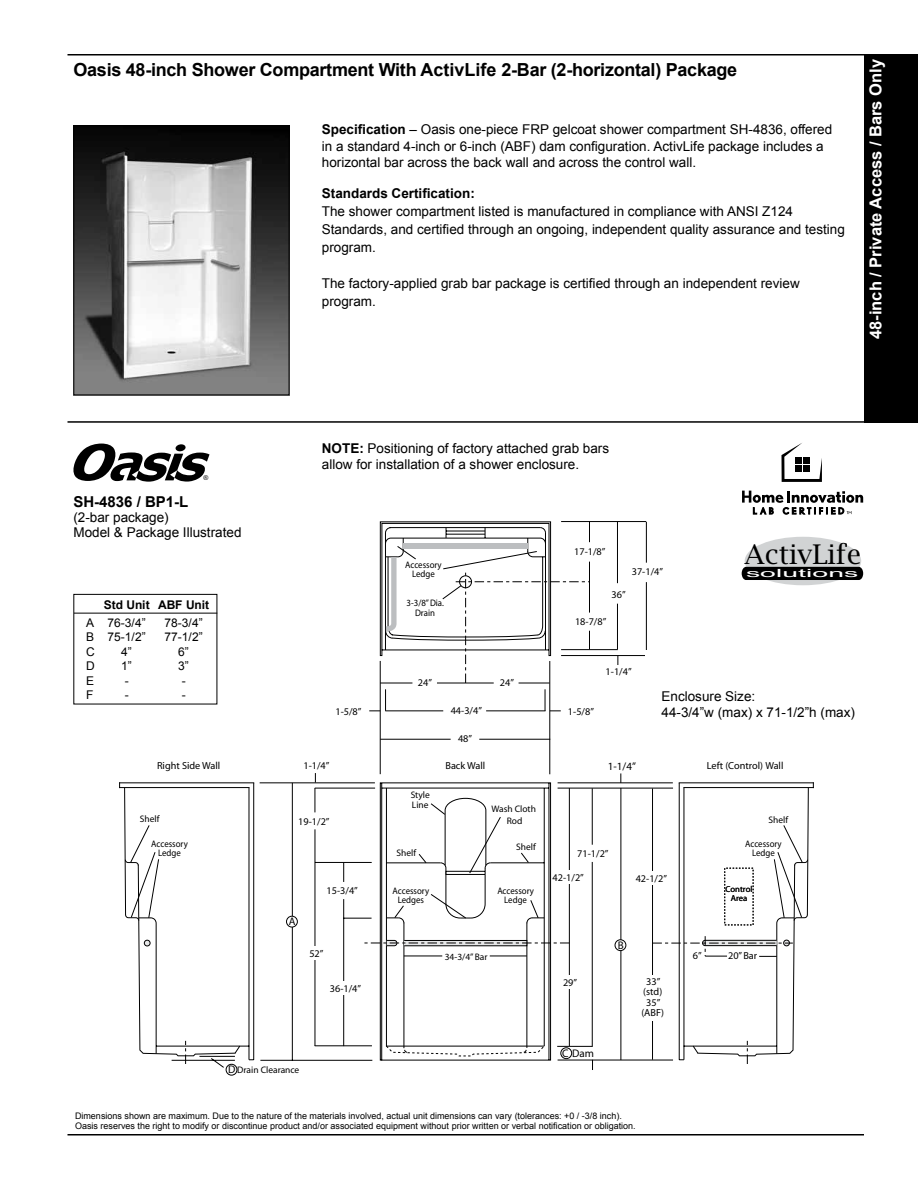
<style>
.page{position:relative;width:918px;height:1188px;background:#fff}
.page>*{position:absolute;margin:0;border:0;box-sizing:border-box;transform-origin:0 0}
.t1{font:27.15px "Lucida Bright";color:#000}
.t2{font:700 18px "Arial";letter-spacing:-.015em;color:#000}
.t3{font:700 16.5px "Arial";color:#fff}
.t4{font:700 15px "Arial";color:#000}
.t5{font:700 14.25px/17.1px "Myriad";color:#000;text-align:center}
.t6{font:13.5px/16.2px "Arial";color:#000}
.t7{font:700 13.5px "Arial";color:#000}
.t8{font:12px "Arial";color:#000}
.t9{font:700 12px "Arial";color:#000}
.t10{font:11.25px "Arial Narrow";color:#fff;scale:3.08 1}
.t11{font:11.1px "Myriad";color:#000}
.t12{font:10.2px/10.2px "Myriad";color:#000;text-align:center}
.t13{font:9.45px/9.4px "Myriad";color:#000;text-align:center;scale:.93 1}
.t14{font:9.45px/9.4px "Myriad";color:#000}
.t15{font:9px/10.8px "Arial";color:#000}
.t16{font:8.7px/8.7px "Myriad";color:#000;text-align:center}
.t17{font:6.6px "Arial";color:#000}
.s1{font-weight:700}
</style>
<div class="page">
<hr style="left:68px;top:1134px;width:796px;height:2px;background:#000">
<hr style="left:68px;top:54px;width:796px;height:2px;background:#000">
<svg style="left:781px;top:443px;width:41px;height:39px"></svg>
<div style="left:795px;top:457px;width:7px;height:7px;background:#000"></div>
<div style="left:803px;top:457px;width:6px;height:7px;background:#000"></div>
<div style="left:795px;top:465px;width:7px;height:7px;background:#000"></div>
<div style="left:803px;top:465px;width:6px;height:7px;background:#000"></div>
<svg style="left:742px;top:491px;width:121px;height:23px"></svg>
<hr style="left:68px;top:421px;width:796px;height:2px;background:#000">
<svg style="left:73px;top:444px;width:137px;height:38px"></svg>
<div style="left:864px;top:54px;width:54px;height:369px;background:#000"></div>
<svg style="left:171px;top:593px;width:192px;height:475px"></svg>
<div style="left:226px;top:1064px;width:11px;height:11px;background:#fff;border-radius:50%"></div>
<div style="left:226px;top:1064px;width:11px;height:12px;border:1px solid #000;border-radius:50%"></div>
<div style="left:341px;top:981px;width:7px;height:14px;background:#fff"></div>
<div style="left:312px;top:946px;width:7px;height:14px;background:#fff"></div>
<hr style="left:315px;top:1046px;width:57px;height:1px;background:#000">
<svg style="left:119px;top:772px;width:197px;height:292px"></svg>
<svg style="left:363px;top:521px;width:500px;height:549px"></svg>
<div style="left:562px;top:871px;width:10px;height:13px;background:#fff"></div>
<hr style="left:652px;top:788px;width:1px;height:272px;background:#000">
<div style="left:647px;top:976px;width:10px;height:45px;background:#fff"></div>
<div style="left:645px;top:871px;width:10px;height:13px;background:#fff"></div>
<div style="left:74px;top:594px;width:143px;height:110px;background:#fff"></div>
<hr style="left:74px;top:613px;width:143px;height:1px;background:#000">
<div style="left:673px;top:596px;width:191px;height:137px;background:#fff"></div>
<img style="left:75px;top:127px;width:212px;height:266px">
<div style="left:73px;top:125px;width:216px;height:270px;border:1px solid #000"></div>
<h2 class="t2" style="left:74px;top:57px;width:665px">Oasis 48-inch Shower Compartment With ActivLife 2-Bar (2-horizontal) Package</h2>
<p class="t6" style="left:322px;top:122px;width:512px"><span class="s1">Specification</span> – Oasis one-piece FRP gelcoat shower compartment SH-4836, offered in a standard 4-inch or 6-inch (ABF) dam configuration. ActivLife package includes a horizontal bar across the back wall and across the control wall.</p>
<p class="t7" style="left:322px;top:184px;width:155px">Standards Certification:</p>
<p class="t6" style="left:322px;top:202px;width:525px;line-height:18px">The shower compartment listed is manufactured in compliance with ANSI Z124<br>Standards, and certified through an ongoing, independent quality assurance and testing program.</p>
<p class="t6" style="left:322px;top:274px;width:479px;line-height:18px">The factory-applied grab bar package is certified through an independent review program.</p>
<p class="t3" style="left:865px;top:339px;width:282px;rotate:-90deg">48-inch / Private Access / Bars Only</p>
<p class="t17" style="left:204px;top:473px;width:6px">®</p>
<p class="t4" style="left:73px;top:492px;width:117px">SH-4836 / BP1-L</p>
<p class="t6" style="left:73px;top:510px;width:170px;line-height:15px">(2-bar package)<br>Model &amp; Package Illustrated</p>
<p class="t9" style="left:104px;top:597px;width:107px">Std Unit ABF Unit</p>
<p class="t8" style="left:86px;top:615px;width:61px">A 76-3/4”</p>
<p class="t8" style="left:165px;top:615px;width:40px">78-3/4”</p>
<p class="t8" style="left:86px;top:629px;width:61px">B 75-1/2”</p>
<p class="t8" style="left:165px;top:629px;width:40px">77-1/2”</p>
<p class="t8" style="left:86px;top:644px;width:10px">C</p>
<p class="t8" style="left:121px;top:644px;width:12px">4”</p>
<p class="t8" style="left:178px;top:644px;width:12px">6”</p>
<p class="t8" style="left:86px;top:658px;width:10px">D</p>
<p class="t8" style="left:121px;top:658px;width:12px">1”</p>
<p class="t8" style="left:178px;top:658px;width:12px">3”</p>
<p class="t8" style="left:86px;top:673px;width:10px">E</p>
<p class="t8" style="left:125px;top:673px;width:5px">-</p>
<p class="t8" style="left:182px;top:673px;width:5px">-</p>
<p class="t8" style="left:86px;top:687px;width:9px">F</p>
<p class="t8" style="left:125px;top:687px;width:5px">-</p>
<p class="t8" style="left:182px;top:687px;width:5px">-</p>
<p class="t12" style="left:157px;top:761px;width:65px">Right Side Wall</p>
<p class="t14" style="left:140px;top:815px;width:21px">Shelf</p>
<p class="t13" style="left:151px;top:840px;width:41px">Accessory<br>Ledge</p>
<p class="t6" style="left:322px;top:440px;width:289px"><span class="s1">NOTE:</span> Positioning of factory attached grab bars allow for installation of a shower enclosure.</p>
<p class="t13" style="left:405px;top:561px;width:41px">Accessory<br>Ledge</p>
<p class="t13" style="left:407px;top:599px;width:42px">3-3/8” Dia.<br>Drain</p>
<p class="t12" style="left:418px;top:678px;width:16px">24”</p>
<p class="t12" style="left:500px;top:678px;width:16px">24”</p>
<p class="t12" style="left:574px;top:547px;width:33px">17-1/8”</p>
<p class="t12" style="left:632px;top:567px;width:33px">37-1/4”</p>
<p class="t12" style="left:612px;top:589px;width:16px">36”</p>
<p class="t12" style="left:575px;top:617px;width:33px">18-7/8”</p>
<p class="t12" style="left:606px;top:667px;width:28px">1-1/4”</p>
<h1 class="t1" style="left:745px;top:539px;width:118px">ActivLife</h1>
<p class="t10" style="left:746px;top:567px;width:38px">solutions</p>
<p class="t12" style="left:335px;top:707px;width:28px">1-5/8”</p>
<p class="t12" style="left:451px;top:705px;width:33px">44-3/4”</p>
<p class="t12" style="left:568px;top:707px;width:28px">1-5/8”</p>
<p class="t12" style="left:303px;top:761px;width:28px">1-1/4”</p>
<p class="t12" style="left:298px;top:817px;width:33px">19-1/2”</p>
<p class="t14" style="left:411px;top:791px;width:21px">Style<br>Line</p>
<p class="t12" style="left:458px;top:734px;width:16px">48”</p>
<p class="t12" style="left:445px;top:761px;width:41px">Back Wall</p>
<p class="t14" style="left:491px;top:804px;width:46px;line-height:11.4px;text-align:center">Wash Cloth<br>Rod</p>
<p class="t11" style="left:608px;top:760px;width:30px">1-1/4”</p>
<p class="t14" style="left:397px;top:849px;width:21px">Shelf</p>
<p class="t14" style="left:516px;top:843px;width:21px">Shelf</p>
<p class="t12" style="left:577px;top:849px;width:33px">71-1/2”</p>
<p class="t5" style="left:682px;top:686px;width:136px">Model: SH-4836 / BP1 (4/20/11)</p>
<p class="t6" style="left:662px;top:688px;width:195px">Enclosure Size:<br>44-3/4”w (max) x 71-1/2”h (max)</p>
<p class="t12" style="left:707px;top:761px;width:78px">Left (Control) Wall</p>
<p class="t14" style="left:769px;top:815px;width:21px">Shelf</p>
<p class="t13" style="left:745px;top:840px;width:41px">Accessory<br>Ledge</p>
<p class="t11" style="left:289px;top:916px;width:8px">A</p>
<p class="t12" style="left:327px;top:886px;width:33px">15-3/4”</p>
<p class="t12" style="left:309px;top:949px;width:16px">52”</p>
<p class="t12" style="left:330px;top:984px;width:33px">36-1/4”</p>
<p class="t13" style="left:393px;top:886px;width:41px">Accessory<br>Ledges</p>
<p class="t13" style="left:497px;top:886px;width:41px">Accessory<br>Ledge</p>
<p class="t12" style="left:553px;top:873px;width:33px">42-1/2”</p>
<p class="t12" style="left:636px;top:874px;width:33px">42-1/2”</p>
<p class="t11" style="left:618px;top:940px;width:7px">B</p>
<p class="t16" style="left:726px;top:885px;width:28px">Control<br>Area</p>
<p class="t14" style="left:445px;top:952px;width:44px">34-3/4” Bar</p>
<p class="t12" style="left:693px;top:951px;width:10px">6”</p>
<p class="t12" style="left:728px;top:951px;width:31px">20” Bar</p>
<p class="t12" style="left:563px;top:978px;width:16px">29”</p>
<p class="t11" style="left:562px;top:1048px;width:8px">C</p>
<p class="t11" style="left:561px;top:1048px;width:34px">4” Dam</p>
<p class="t12" style="left:641px;top:977px;width:24px">33” (std)<br>35” (ABF)</p>
<p class="t11" style="left:228px;top:1064px;width:9px">D</p>
<p class="t14" style="left:227px;top:1065px;width:74px">1“ Drain Clearance</p>
<p class="t15" style="left:75px;top:1110px;width:562px">Dimensions shown are maximum. Due to the nature of the materials involved, actual unit dimensions can vary (tolerances: +0 / -3/8 inch).<br>Oasis reserves the right to modify or discontinue product and/or associated equipment without prior written or verbal notification or obligation.</p>
</div>
